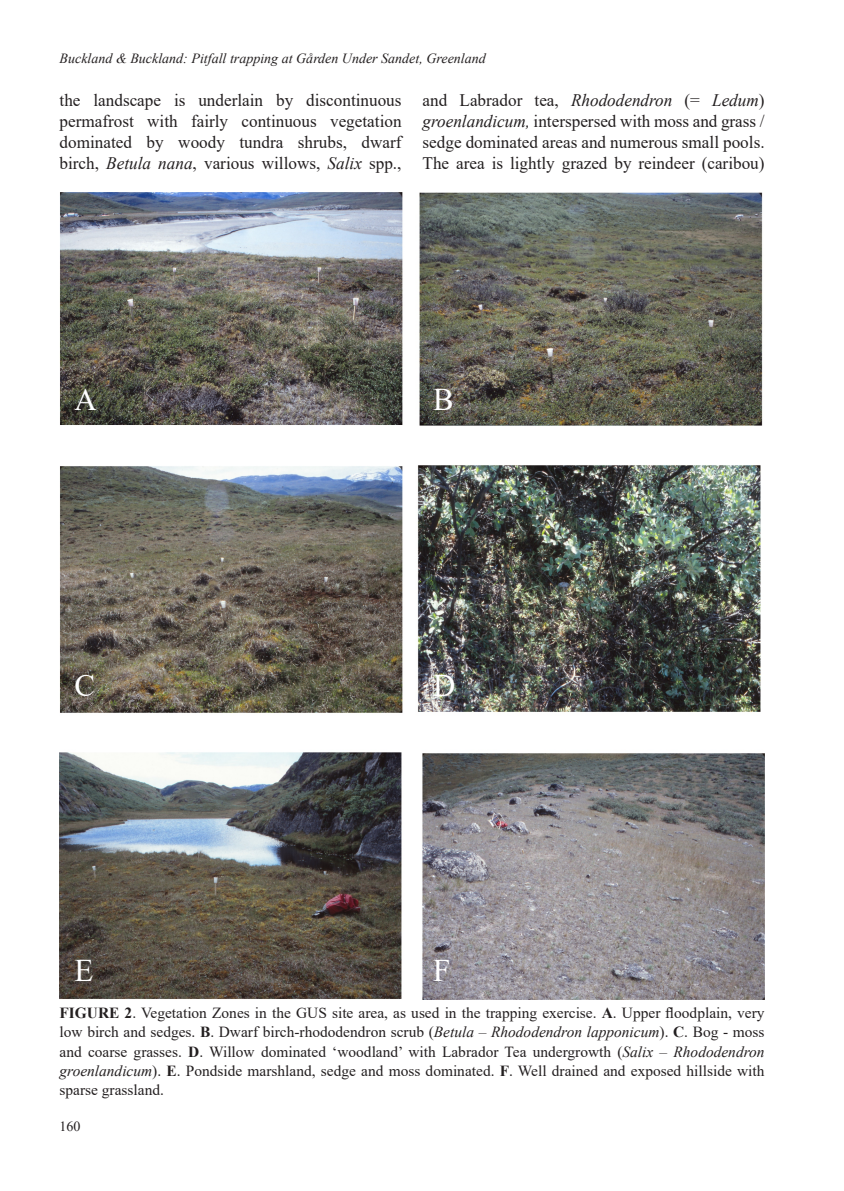
<style>
.page{position:relative;width:844px;height:1191px;background:#fff}
.page>*{position:absolute;margin:0;border:0;box-sizing:border-box;transform-origin:0 0}
.brød{font:31.5px "Times New Roman";color:#fff}
.brød-2{font:17.5px/21px "Times New Roman";color:#231f20;text-align:justify}
.t1{font:15.4px/19.2px "Times New Roman";color:#231f20;text-align:justify}
.topptekst_right{font:italic 14px "Times New Roman";color:#231f20}
.t2{font:14px "Times New Roman";color:#231f20}
.s1{font-style:italic}
.s2{font-weight:700}
</style>
<div class="page">
<img style="left:60px;top:193px;width:704px;height:806px">
<p class="topptekst_right" style="left:60px;top:49px;width:427px">Buckland &amp; Buckland: Pitfall trapping at Gården Under Sandet, Greenland</p>
<p class="brød-2" style="left:60px;top:89px;width:343px">the landscape is underlain by discontinuous permafrost with fairly continuous vegetation dominated by woody tundra shrubs, dwarf birch, <span class="s1">Betula nana</span>, various willows, <span class="s1">Salix</span> spp.,</p>
<p class="brød-2" style="left:422px;top:89px;width:343px">and Labrador tea, <span class="s1">Rhododendron</span> (= <span class="s1">Ledum</span>) <span class="s1">groenlandicum,</span> interspersed with moss and grass / sedge dominated areas and numerous small pools.<br>The area is lightly grazed by reindeer (caribou)</p>
<p class="brød" style="left:74px;top:377px;width:24px">A</p>
<p class="brød" style="left:433px;top:377px;width:22px">B</p>
<p class="brød" style="left:74px;top:662px;width:22px">C</p>
<p class="brød" style="left:433px;top:662px;width:24px">D</p>
<p class="brød" style="left:74px;top:948px;width:20px">E</p>
<p class="brød" style="left:433px;top:948px;width:19px">F</p>
<p class="t1" style="left:60px;top:1002px;width:706px"><span class="s2">FIGURE 2</span>. Vegetation Zones in the GUS site area, as used in the trapping exercise. <span class="s2">A</span>. Upper floodplain, very low birch and sedges. <span class="s2">B</span>. Dwarf birch-rhododendron scrub (<span class="s1">Betula – Rhododendron lapponicum</span>). <span class="s2">C</span>. Bog - moss and coarse grasses. <span class="s2">D</span>. Willow dominated ‘woodland’ with Labrador Tea undergrowth (<span class="s1">Salix – Rhododendron groenlandicum</span>). <span class="s2">E</span>. Pondside marshland, sedge and moss dominated. <span class="s2">F</span>. Well drained and exposed hillside with sparse grassland.</p>
<p class="t2" style="left:60px;top:1116px;width:22px">160</p>
</div>
